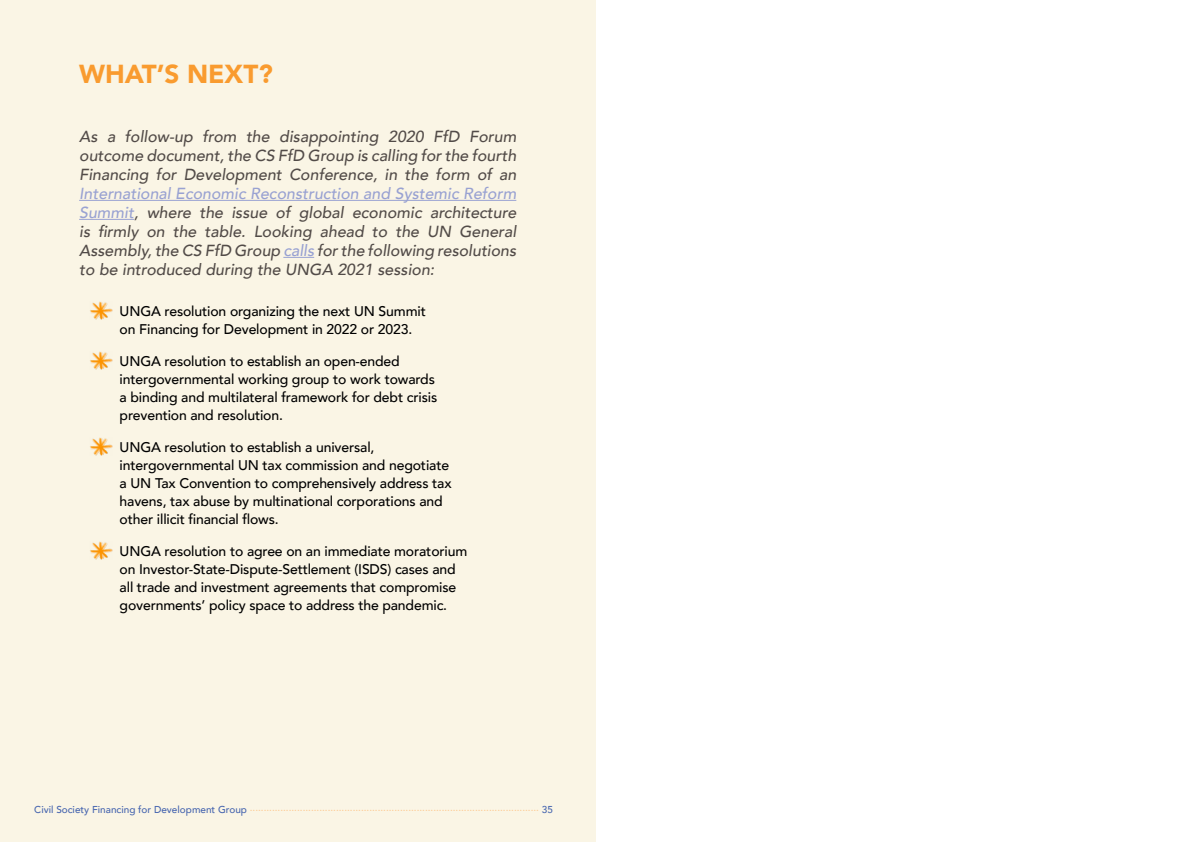
<style>
.page{position:relative;width:1191px;height:842px;background:#fff}
.page>*{position:absolute;margin:0;border:0;box-sizing:border-box;transform-origin:0 0}
.t1{font:900 26px "Avenir";color:#f99b2f}
.t2{font:italic 500 16px/19px "Avenir";color:#524b48;text-align:justify}
.t3{font:500 14px/18px "Avenir";letter-spacing:-.01em;color:#000}
.t4{font:500 10px "Avenir";color:#fdca92}
.s1{color:#99a2d2}
.s2{color:#4665af}
</style>
<div class="page">
<div style="left:0;top:0;width:595px;height:842px;background:#faf5e5"></div>
<hr style="left:79px;top:200px;width:437px;height:1px;background:#99a2d2">
<hr style="left:79px;top:219px;width:55px;height:1px;background:#99a2d2">
<hr style="left:283px;top:257px;width:31px;height:1px;background:#99a2d2">
<img style="left:90px;top:302px;width:22px;height:18px">
<img style="left:90px;top:351px;width:22px;height:18px">
<img style="left:90px;top:437px;width:22px;height:18px">
<img style="left:90px;top:541px;width:22px;height:18px">
<h1 class="t1" style="left:79px;top:51px;width:195px">WHAT’S NEXT?</h1>
<p class="t2" style="left:79px;top:127px;width:439px">As a follow-up from the disappointing 2020 FfD Forum outcome document, the CS FfD Group is calling for the fourth Financing for Development Conference, in the form of an</p>
<p class="t2" style="left:79px;top:184px;width:439px"><span class="s1">International Economic Reconstruction and Systemic Reform Summit</span>, where the issue of global economic architecture is firmly on the table. Looking ahead to the UN General Assembly, the CS FfD Group <span class="s1">calls</span> for the following resolutions to be introduced during the UNGA 2021 session:</p>
<p class="t3" style="left:120px;top:301px;width:308px">UNGA resolution organizing the next UN Summit on Financing for Development in 2022 or 2023.</p>
<p class="t3" style="left:120px;top:351px;width:319px">UNGA resolution to establish an open-ended intergovernmental working group to work towards a binding and multilateral framework for debt crisis prevention and resolution.</p>
<p class="t3" style="left:120px;top:438px;width:333px">UNGA resolution to establish a universal, intergovernmental UN tax commission and negotiate a UN Tax Convention to comprehensively address tax havens, tax abuse by multinational corporations and other illicit financial flows.</p>
<p class="t3" style="left:120px;top:542px;width:349px">UNGA resolution to agree on an immediate moratorium on Investor-State-Dispute-Settlement (ISDS) cases and all trade and investment agreements that compromise governments’ policy space to address the pandemic.</p>
<p class="t4" style="left:34px;top:799px;width:520px"><span class="s2">Civil Society Financing for Development Group</span> ........................................................................................................ <span class="s2">35</span></p>
</div>
